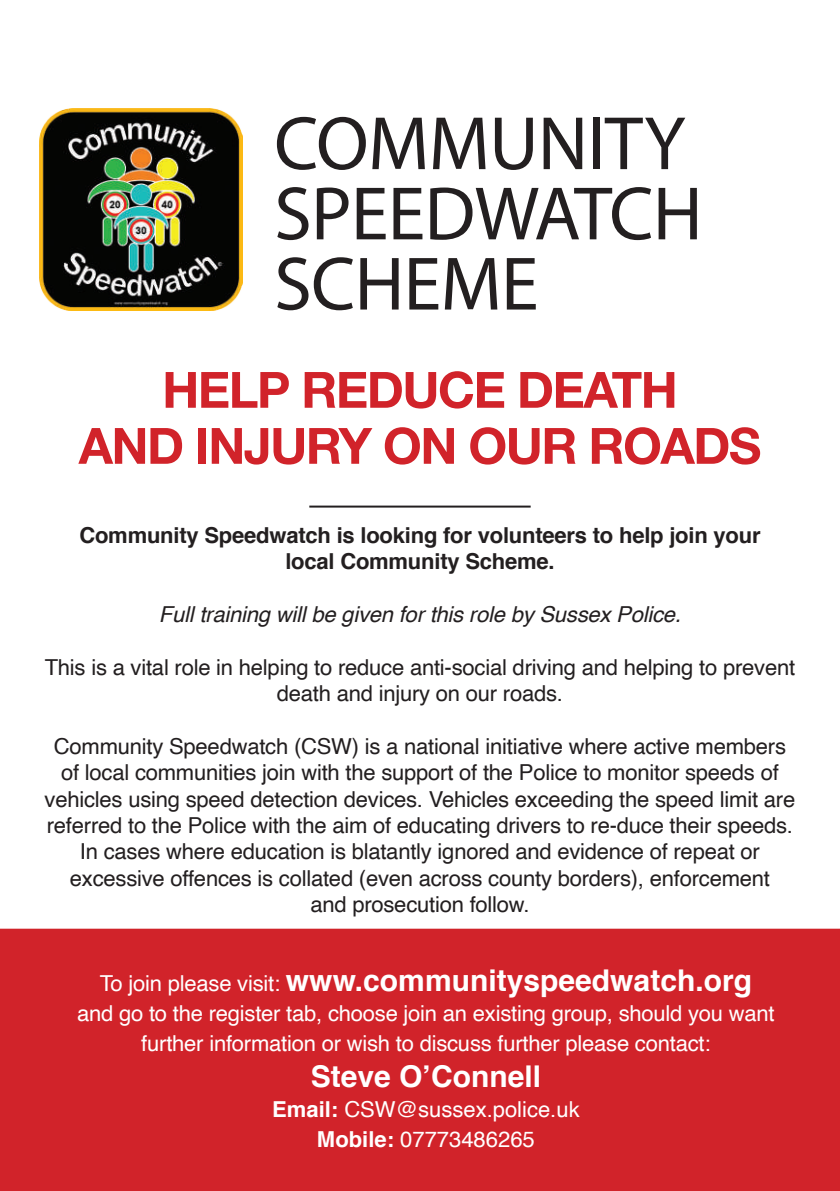
<style>
.page{position:relative;width:840px;height:1191px;background:#fff}
.page>*{position:absolute;margin:0;border:0;box-sizing:border-box;transform-origin:0 0}
.t1{font:76.2px/70.2px "Myriad Pro";letter-spacing:-.01em;color:#231f20}
.t2{font:700 50px/56px "Helvetica Neue";letter-spacing:-.03em;color:#d1232a;text-align:center}
.t3{font:700 30px "Helvetica";color:#fff}
.t4{font:22px/26.4px "Helvetica";letter-spacing:-.01em;color:#231f20;text-align:center}
.t5{font:22px/30px "Helvetica";letter-spacing:-.01em;color:#fff;text-align:center}
.t6{font:700 22px/26.4px "Helvetica";letter-spacing:-.01em;color:#231f20;text-align:center}
.t7{font:italic 22px "Helvetica";letter-spacing:-.01em;color:#231f20}
.s1{font-weight:400;font-size:22px}
.s2{font-weight:700}
</style>
<div class="page">
<img style="left:40px;top:108px;width:202px;height:202px">
<hr style="left:309px;top:505px;width:221px;height:2px;background:#231f20">
<div style="left:0;top:928px;width:839px;height:263px;background:#d1232a"></div>
<h1 class="t1" style="left:274px;top:107px;width:429px">COMMUNITY<br>SPEEDWATCH<br>SCHEME</h1>
<h2 class="t2" style="left:79px;top:363px;width:683px">HELP REDUCE DEATH<br>AND INJURY ON OUR ROADS</h2>
<p class="t6" style="left:79px;top:522px;width:682px">Community Speedwatch is looking for volunteers to help join your local Community Scheme.</p>
<p class="t7" style="left:159px;top:597px;width:523px">Full training will be given for this role by Sussex Police.</p>
<p class="t4" style="left:45px;top:654px;width:751px">This is a vital role in helping to reduce anti-social driving and helping to prevent death and injury on our roads.</p>
<p class="t4" style="left:45px;top:733px;width:751px">Community Speedwatch (CSW) is a national initiative where active members of local communities join with the support of the Police to monitor speeds of vehicles using speed detection devices. Vehicles exceeding the speed limit are referred to the Police with the aim of educating drivers to re-duce their speeds.<br>In cases where education is blatantly ignored and evidence of repeat or excessive offences is collated (even across county borders), enforcement<br>and prosecution follow.</p>
<h3 class="t3" style="left:100px;top:956px;width:653px"><span class="s1">To join please visit:</span> www.communityspeedwatch.org</h3>
<p class="t5" style="left:77px;top:998px;width:698px">and go to the register tab, choose join an existing group, should you want further information or wish to discuss further please contact:</p>
<h3 class="t3" style="left:310px;top:1052px;width:232px">Steve O’Connell</h3>
<p class="t5" style="left:272px;top:1094px;width:309px"><span class="s2">Email:</span> CSW@sussex.police.uk<br><span class="s2">Mobile:</span> 07773486265</p>
</div>
